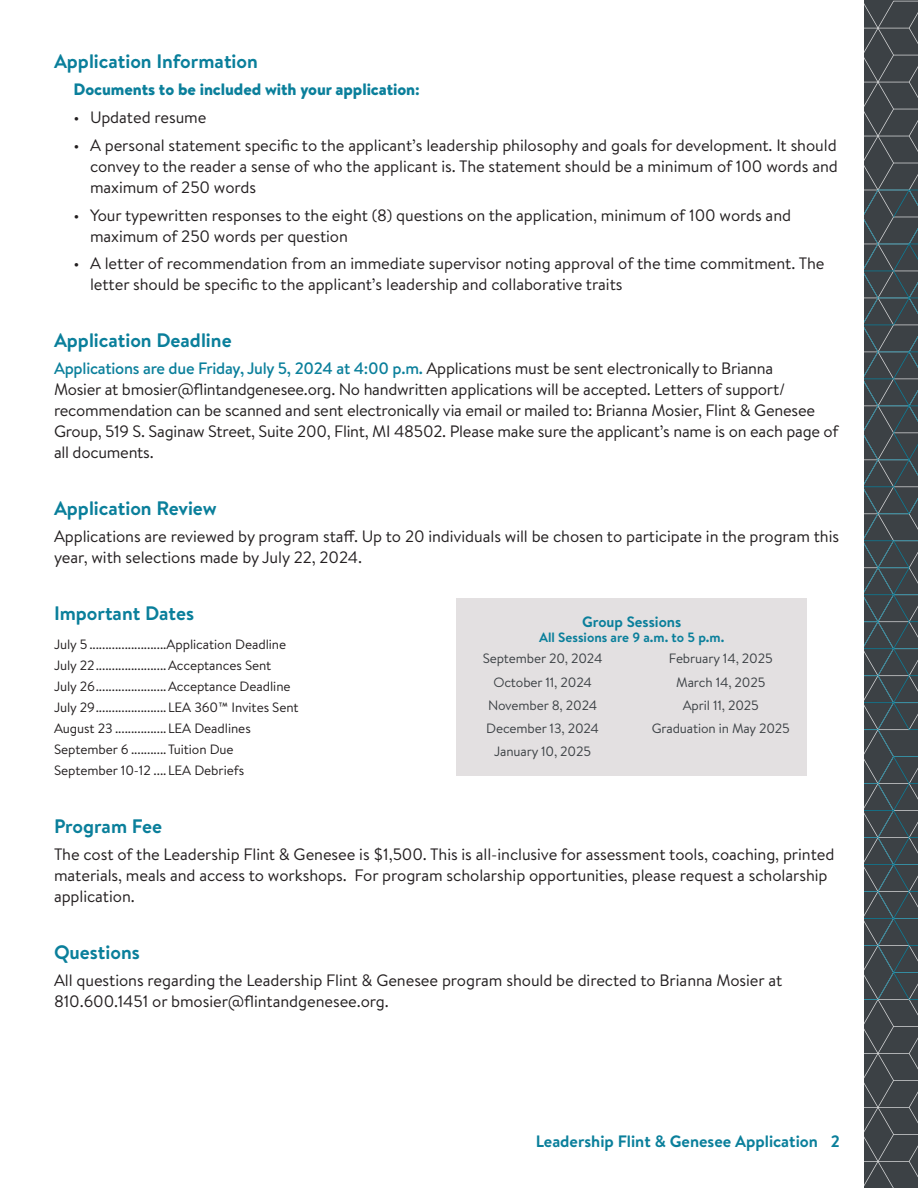
<style>
.page{position:relative;width:918px;height:1188px;background:#fff}
.page>*{position:absolute;margin:0;border:0;box-sizing:border-box;transform-origin:0 0}
.headers{font:700 19.5px "Brandon Text";color:#0a7f9b}
.content{font:16.5px/21px "Brandon Text";letter-spacing:-.005em;color:#231f20}
.content-2{font:900 16.5px "Brandon Text";letter-spacing:-.005em;color:#0a7f9b}
.t1{font:700 16.5px "Brandon Text";color:#0a7f9b}
.headers-2{font:700 15px "Brandon Text";color:#0a7f9b}
.important_dates{font:13.5px "Brandon Text";letter-spacing:-.005em;color:#231f20}
.headers-3{font:13.5px "Brandon Text";letter-spacing:-.01em;color:#3c4145}
.headers-4{font:700 13.5px "Brandon Text";color:#0a7f9b}
.s1{font-weight:500;color:#0a7f9b}
</style>
<div class="page">
<svg style="left:864px;top:1px;width:54px;height:1187px;background:#44494c"></svg>
<svg style="left:864px;top:190px;width:54px;height:810px;background:#3f494e"></svg>
<div style="left:457px;top:598px;width:350px;height:177px;background:#e3e0e1"></div>
<p class="headers" style="left:54px;top:47px;width:205px">Application Information</p>
<p class="content-2" style="left:74px;top:78px;width:348px">Documents to be included with your application:</p>
<p class="content" style="left:74px;top:106px;width:135px">• Updated resume</p>
<p class="content" style="left:90px;top:134px;width:749px;text-align:justify;text-indent:-16px">• A personal statement specific to the applicant’s leadership philosophy and goals for development. It should convey to the reader a sense of who the applicant is. The statement should be a minimum of 100 words and maximum of 250 words</p>
<p class="content" style="left:90px;top:204px;width:703px;text-indent:-16px">• Your typewritten responses to the eight (8) questions on the application, minimum of 100 words and maximum of 250 words per question</p>
<p class="content" style="left:90px;top:253px;width:736px;text-indent:-16px">• A letter of recommendation from an immediate supervisor noting approval of the time commitment. The letter should be specific to the applicant’s leadership and collaborative traits</p>
<p class="headers" style="left:54px;top:326px;width:179px">Application Deadline</p>
<p class="content" style="left:54px;top:358px;width:786px"><span class="s1">Applications are due Friday, July 5, 2024 at 4:00 p.m.</span> Applications must be sent electronically to Brianna<br>Mosier at bmosier@flintandgenesee.org. No handwritten applications will be accepted. Letters of support/ recommendation can be scanned and sent electronically via email or mailed to: Brianna Mosier, Flint &amp; Genesee Group, 519 S. Saginaw Street, Suite 200, Flint, MI 48502. Please make sure the applicant’s name is on each page of all documents.</p>
<p class="headers" style="left:54px;top:494px;width:164px">Application Review</p>
<p class="content" style="left:54px;top:526px;width:787px">Applications are reviewed by program staff. Up to 20 individuals will be chosen to participate in the program this year, with selections made by July 22, 2024.</p>
<p class="headers" style="left:54px;top:599px;width:142px">Important Dates</p>
<p class="headers-2" style="left:582px;top:611px;width:101px">Group Sessions</p>
<p class="headers-4" style="left:539px;top:628px;width:187px">All Sessions are 9 a.m. to 5 p.m.</p>
<p class="headers-3" style="left:483px;top:650px;width:121px">September 20, 2024</p>
<p class="headers-3" style="left:493px;top:673px;width:100px">October 11, 2024</p>
<p class="headers-3" style="left:488px;top:696px;width:111px">November 8, 2024</p>
<p class="headers-3" style="left:486px;top:719px;width:114px">December 13, 2024</p>
<p class="headers-3" style="left:494px;top:743px;width:98px">January 10, 2025</p>
<p class="important_dates" style="left:54px;top:635px;width:234px">July 5 ........................Application Deadline</p>
<p class="important_dates" style="left:54px;top:656px;width:219px">July 22......................Acceptances Sent</p>
<p class="important_dates" style="left:54px;top:677px;width:238px">July 26......................Acceptance Deadline</p>
<p class="important_dates" style="left:54px;top:698px;width:246px">July 29......................LEA 360™ Invites Sent</p>
<p class="important_dates" style="left:54px;top:719px;width:198px">August 23 ................LEA Deadlines</p>
<p class="important_dates" style="left:54px;top:740px;width:181px">September 6 ...........Tuition Due</p>
<p class="important_dates" style="left:54px;top:761px;width:192px">September 10-12 ....LEA Debriefs</p>
<p class="headers-3" style="left:669px;top:650px;width:105px">February 14, 2025</p>
<p class="headers-3" style="left:676px;top:673px;width:91px">March 14, 2025</p>
<p class="headers-3" style="left:683px;top:696px;width:78px">April 11, 2025</p>
<p class="headers-3" style="left:652px;top:719px;width:140px">Graduation in May 2025</p>
<p class="headers" style="left:54px;top:812px;width:110px">Program Fee</p>
<p class="content" style="left:54px;top:844px;width:782px">The cost of the Leadership Flint &amp; Genesee is $1,500. This is all-inclusive for assessment tools, coaching, printed materials, meals and access to workshops. For program scholarship opportunities, please request a scholarship application.</p>
<p class="headers" style="left:54px;top:938px;width:87px">Questions</p>
<p class="content" style="left:54px;top:970px;width:730px">All questions regarding the Leadership Flint &amp; Genesee program should be directed to Brianna Mosier at<br>810.600.1451 or bmosier@flintandgenesee.org.</p>
<p class="t1" style="left:536px;top:1130px;width:306px">Leadership Flint &amp; Genesee Application 2</p>
</div>
